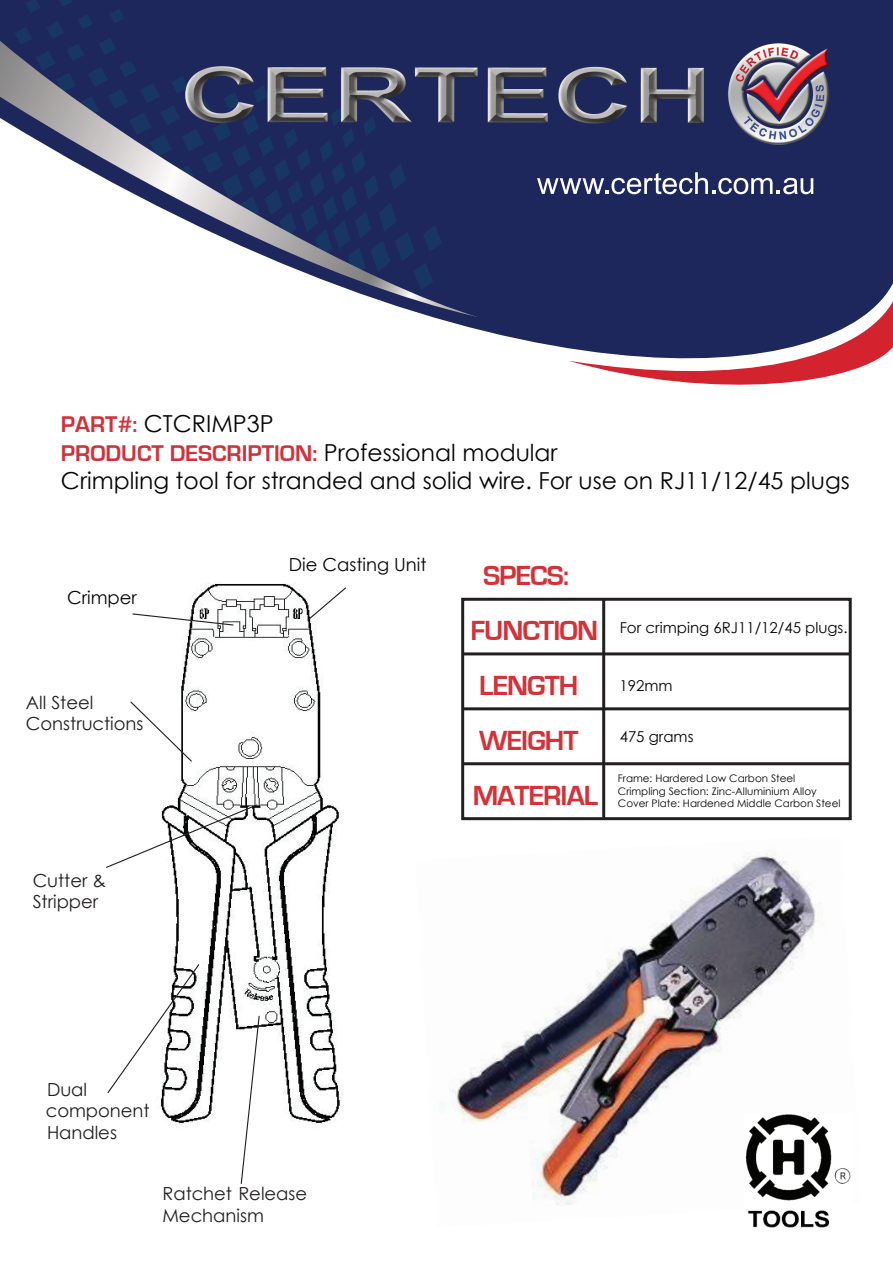
<style>
.page{position:relative;width:893px;height:1263px;background:#fff}
.page>*{position:absolute;margin:0;border:0;box-sizing:border-box;transform-origin:0 0}
.t1{font:700 28.5px/54.9px "Eurostile";letter-spacing:-.03em;color:#d43238}
.t2{font:23.4px "Century Gothic";color:#050504}
.t3{font:700 23.4px "Eurostile";color:#d1323a}
.t4{font:18px/21.6px "Century Gothic";color:#231f20}
.t5{font:18px "Century Gothic";color:#050504}
.t6{font:15px "Century Gothic";color:#050504}
.t7{font:10.35px/12.5px "Century Gothic";color:#050504}
.s1{font-family:"Eurostile";font-weight:700;color:#d1323a}
.s2{font-family:"Century Gothic";font-weight:400;color:#050504}
</style>
<div class="page">
<img style="left:449px;top:853px;width:371px;height:352px">
<svg style="left:0;top:0;width:893px;height:349px;fill:#1e275b"></svg>
<svg style="left:15px;top:0;width:197px;height:41px"></svg>
<svg style="left:568px;top:300px;width:325px;height:85px"></svg>
<svg style="left:0;top:41px;width:479px;height:276px"></svg>
<svg style="left:537px;top:184px;width:276px;height:10px"></svg>
<img style="left:174px;top:1px;width:698px;height:183px">
<div style="left:461px;top:598px;width:391px;height:222px;border:3px solid #231f20"></div>
<hr style="left:602px;top:599px;width:3px;height:220px;background:#231f20">
<hr style="left:463px;top:652px;width:387px;height:3px;background:#231f20">
<hr style="left:463px;top:707px;width:387px;height:3px;background:#231f20">
<hr style="left:463px;top:762px;width:387px;height:3px;background:#231f20">
<img style="left:745px;top:1113px;width:106px;height:115px">
<img style="left:155px;top:583px;width:189px;height:544px">
<svg style="left:307px;top:586px;width:39px;height:35px"></svg>
<svg style="left:106px;top:803px;width:152px;height:66px"></svg>
<svg style="left:240px;top:1015px;width:20px;height:169px"></svg>
<svg style="left:107px;top:963px;width:93px;height:131px"></svg>
<svg style="left:132px;top:613px;width:102px;height:13px"></svg>
<svg style="left:130px;top:700px;width:63px;height:63px"></svg>
<h2 class="t2" style="left:61px;top:408px;width:214px"><span class="s1">PART#:</span> CTCRIMP3P</h2>
<h2 class="t3" style="left:61px;top:440px;width:498px">PRODUCT DESCRIPTION: <span class="s2">Professional modular</span></h2>
<h2 class="t2" style="left:61px;top:464px;width:790px">Crimpling tool for stranded and solid wire. For use on RJ11/12/45 plugs</h2>
<h3 class="t5" style="left:67px;top:585px;width:71px">Crimper</h3>
<h3 class="t4" style="left:26px;top:691px;width:119px">All Steel<br>Constructions</h3>
<h3 class="t4" style="left:33px;top:869px;width:75px">Cutter &amp;<br>Stripper</h3>
<h3 class="t5" style="left:289px;top:552px;width:139px">Die Casting Unit</h3>
<h1 class="t1" style="left:483px;top:548px;width:88px">SPECS:</h1>
<h1 class="t1" style="left:470px;top:603px;width:129px">FUNCTION</h1>
<h1 class="t1" style="left:473px;top:658px;width:127px">LENGTH<br>WEIGHT<br>MATERIAL</h1>
<h3 class="t6" style="left:620px;top:617px;width:229px">For crimping 6RJ11/12/45 plugs.</h3>
<h3 class="t6" style="left:619px;top:675px;width:55px">192mm</h3>
<h3 class="t6" style="left:620px;top:726px;width:75px">475 grams</h3>
<p class="t7" style="left:618px;top:772px;width:224px">Frame: Hardered Low Carbon Steel<br>Crimpling Section: Zinc-Alluminium Alloy<br>Cover Plate: Hardened Middle Carbon Steel</p>
<h3 class="t4" style="left:47px;top:1079px;width:42px">Dual</h3>
<h3 class="t4" style="left:47px;top:1122px;width:72px">Handles</h3>
<h3 class="t4" style="left:46px;top:1099px;width:105px">component</h3>
<h3 class="t4" style="left:162px;top:1183px;width:146px;text-indent:63px">t elease<br>Mechanism</h3>
<h3 class="t4" style="left:162px;top:1183px;width:89px">Ratche R</h3>
</div>
